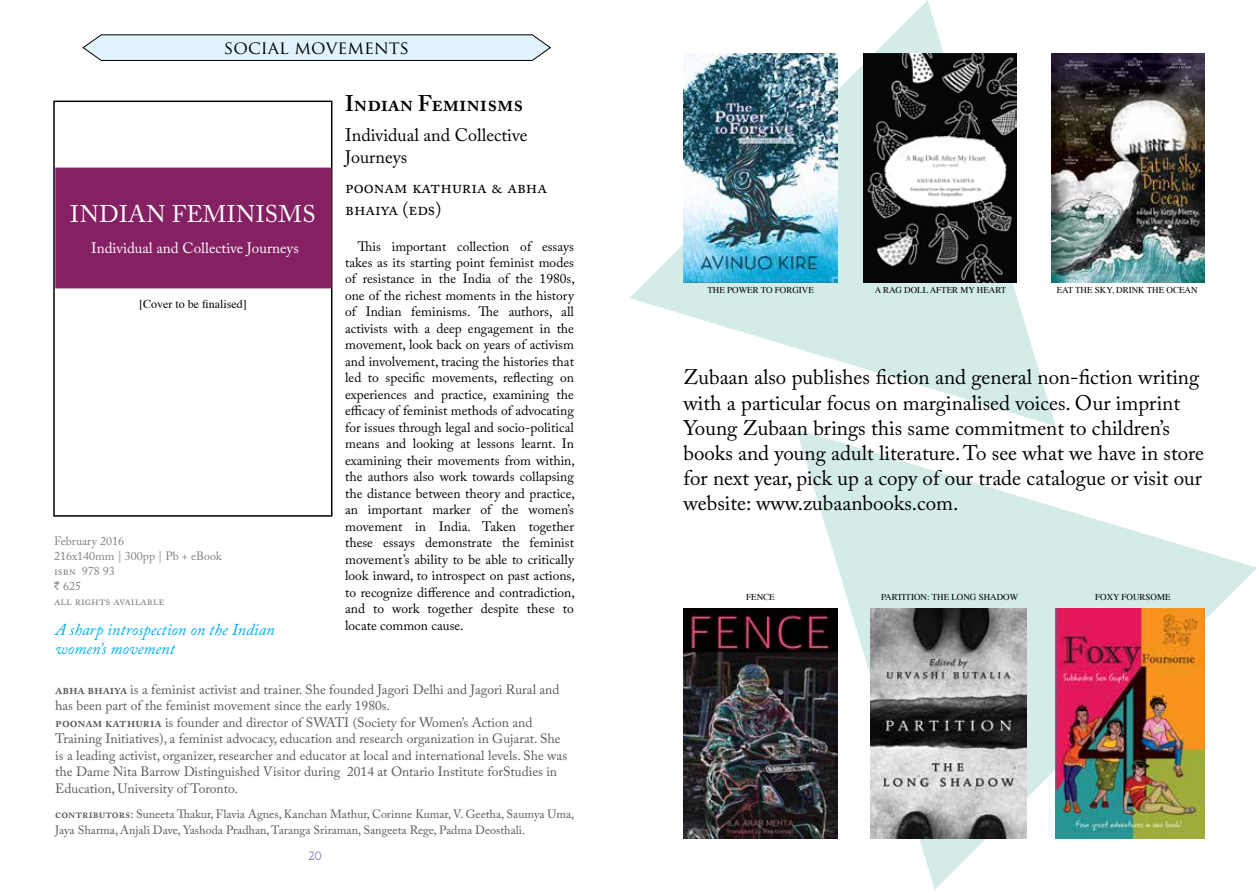
<style>
.page{position:relative;width:1259px;height:893px;background:#fff}
.page>*{position:absolute;margin:0;border:0;box-sizing:border-box;transform-origin:0 0}
.t1{font:24px "Adobe Caslon Pro";color:#fff}
.t2{font:600 22.5px "Adobe Caslon Pro";color:#000}
.t3{font:21px/25.2px "Adobe Caslon Pro";letter-spacing:.005em;color:#000}
.t4{font:18px/21.6px "Adobe Caslon Pro";color:#000}
.t5{font:18px "Trajan Pro";color:#000}
.t6{font:italic 16.5px "Adobe Caslon Pro";color:#00aeef}
.t7{font:15px "Adobe Caslon Pro";color:#fff}
.t8{font:13.5px/16.5px "Adobe Caslon Pro";color:#000;text-align:justify}
.t9{font:13.5px/16.5px "Adobe Caslon Pro";color:#58595b}
.t10{font:12px/16.5px "Adobe Caslon Pro";color:#58595b}
.t11{font:12px/15px "Adobe Caslon Pro";color:#808285}
.t12{font:12px "Times";color:#000}
.t13{font:500 12px "Mank Sans";color:#7578b0}
.t14{font:9px "Times";color:#000}
.s1{font-family:"Rupee"}
.s2{font-weight:600}
</style>
<div class="page">
<svg style="left:796px;top:429px;width:461px;height:461px"></svg>
<svg style="left:630px;top:0;width:425px;height:426px"></svg>
<img style="left:683px;top:53px;width:155px;height:230px">
<img style="left:863px;top:53px;width:153px;height:230px">
<img style="left:1051px;top:53px;width:153px;height:230px">
<img style="left:683px;top:609px;width:155px;height:229px">
<img style="left:870px;top:609px;width:156px;height:229px">
<img style="left:1055px;top:609px;width:150px;height:229px">
<svg style="left:82px;top:34px;width:469px;height:27px"></svg>
<div style="left:53px;top:101px;width:279px;height:416px;border:2px solid #000"></div>
<div style="left:55px;top:168px;width:277px;height:120px;background:#852063;border:2px solid #852063"></div>
<h3 class="t5" style="left:224px;top:36px;width:187px">SOCIAL MOVEMENTS</h3>
<h1 class="t1" style="left:70px;top:200px;width:28px">Indian</h1>
<h1 class="t1" style="left:172px;top:200px;width:32px">Feminisms</h1>
<p class="t7" style="left:91px;top:239px;width:209px">Individual and Collective Journeys</p>
<p class="t12" style="left:139px;top:292px;width:109px">[COVER TO BE FINALISED]</p>
<p class="t11" style="left:54px;top:534px;width:170px">February 2016<br>216x140mm | 300pp | Pb + eBook isbn 978 93<br><span class="s1">s</span> 625<br>all rights available</p>
<h2 class="t2" style="left:345px;top:90px;width:180px">Indian Feminisms</h2>
<h3 class="t4" style="left:345px;top:124px;width:184px">Individual and Collective<br>Journeys</h3>
<h3 class="t4" style="left:345px;top:176px;width:203px">poonam kathuria &amp; abha bhaiya (eds)</h3>
<p class="t8" style="left:345px;top:238px;width:231px;text-indent:13px">This important collection of essays takes as its starting point feminist modes of resistance in the India of the 1980s, one of the richest moments in the history of Indian feminisms. The authors, all activists with a deep engagement in the movement, look back on years of activism and involvement, tracing the histories that led to specific movements, reflecting on experiences and practice, examining the efficacy of feminist methods of advocating for issues through legal and socio-political means and looking at lessons learnt. In examining their movements from within, the authors also work towards collapsing the distance between theory and practice, an important marker of the women’s movement in India. Taken together these essays demonstrate the feminist movement’s ability to be able to critically look inward, to introspect on past actions, to recognize difference and contradiction, and to work together despite these to</p>
<p class="t6" style="left:56px;top:619px;width:221px">A sharp introspection on the Indian</p>
<p class="t8" style="left:345px;top:617px;width:120px">locate common cause.</p>
<p class="t6" style="left:56px;top:639px;width:121px">women’s movement</p>
<p class="t9" style="left:55px;top:681px;width:513px"><span class="s2">abha bhaiya</span> is a feminist activist and trainer. She founded Jagori Delhi and Jagori Rural and has been part of the feminist movement since the early 1980s.<br><span class="s2">poonam kathuria</span> is founder and director of SWATI (Society for Women’s Action and Training Initiatives), a feminist advocacy, education and research organization in Gujarat. She is a leading activist, organizer, researcher and educator at local and international levels. She was the Dame Nita Barrow Distinguished Visitor during 2014 at Ontario Institute forStudies in Education, University of Toronto.</p>
<p class="t10" style="left:55px;top:805px;width:520px"><span class="s2">contributors</span>: Suneeta Thakur, Flavia Agnes, Kanchan Mathur, Corinne Kumar, V. Geetha, Saumya Uma,<br>Jaya Sharma, Anjali Dave, Yashoda Pradhan, Taranga Sriraman, Sangeeta Rege, Padma Deosthali.</p>
<p class="t13" style="left:308px;top:848px;width:15px">20</p>
<p class="t14" style="left:707px;top:282px;width:108px">THE POWER TO FORGIVE</p>
<p class="t14" style="left:875px;top:282px;width:133px">A RAG DOLL AFTER MY HEART</p>
<p class="t14" style="left:1056px;top:282px;width:142px">EAT THE SKY, DRINK THE OCEAN</p>
<p class="t3" style="left:683px;top:365px;width:522px">Zubaan also publishes fiction and general non-fiction writing with a particular focus on marginalised voices. Our imprint Young Zubaan brings this same commitment to children’s books and young adult literature. To see what we have in store for next year, pick up a copy of our trade catalogue or visit our website: www.zubaanbooks.com.</p>
<p class="t14" style="left:746px;top:589px;width:30px">FENCE</p>
<p class="t14" style="left:881px;top:589px;width:131px">PARTITION: THE LONG SHADOW</p>
<p class="t14" style="left:1095px;top:589px;width:77px">FOXY FOURSOME</p>
</div>
